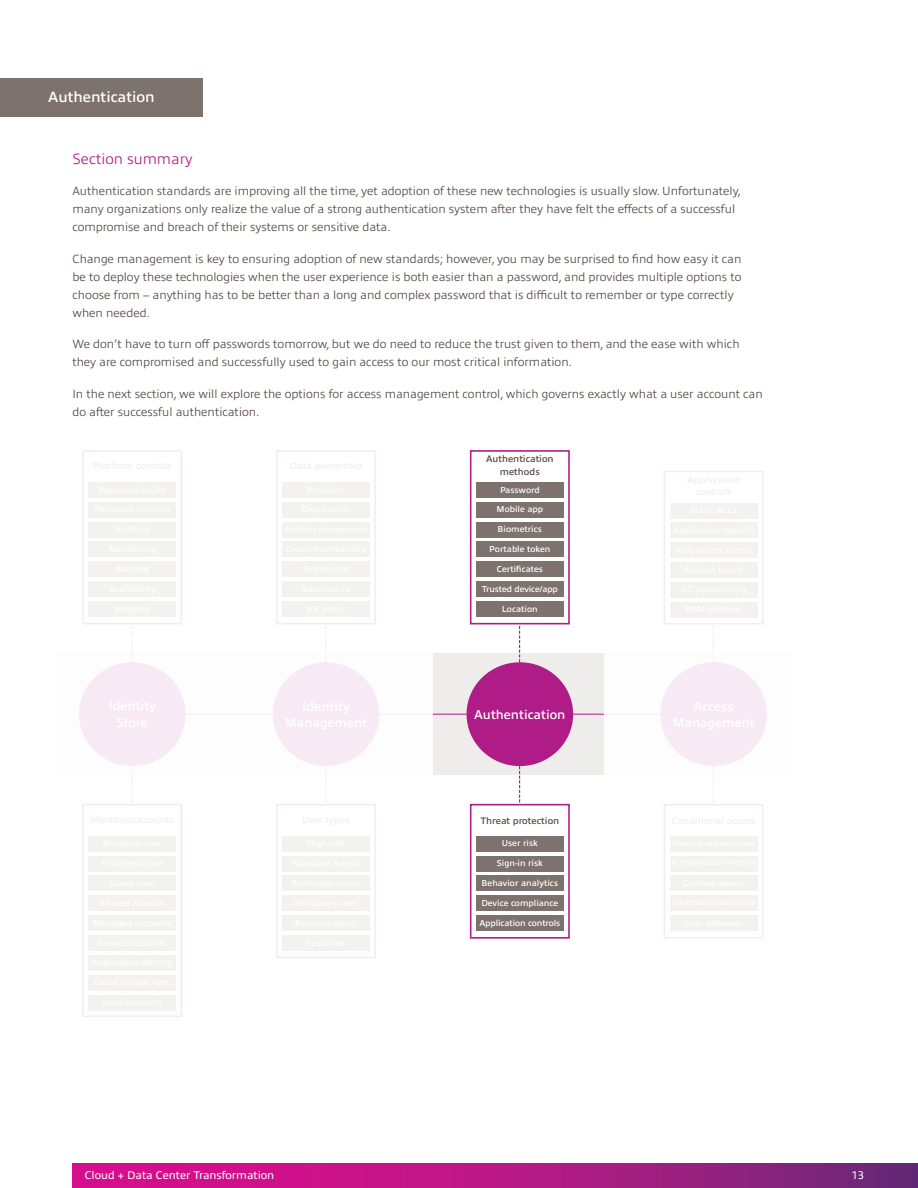
<style>
.page{position:relative;width:918px;height:1188px;background:#fff}
.page>*{position:absolute;margin:0;border:0;box-sizing:border-box;transform-origin:0 0}
.t1{font:600 15px "Allumi Pro";color:#fff}
.t2{font:300 15px "Allumi Pro";color:#b01c87}
.t3{font:600 12.75px "Allumi Pro";color:#fff}
.t4{font:300 12px/18px "Allumi Pro";color:#554742}
.t5{font:11.25px "Allumi Pro";color:#fff}
.t6{font:600 9.45px/12.8px "Allumi Pro";color:#554742;text-align:center}
.t7{font:600 8.7px "Allumi Pro";color:#fff}
</style>
<div class="page">
<div style="left:0;top:78px;width:202px;height:39px;background:#7d726d"></div>
<svg style="left:72px;top:1163px;width:846px;height:25px;background:#af1983"></svg>
<div style="left:54px;top:654px;width:739px;height:121px;background:#efedec"></div>
<svg style="left:519px;top:626px;width:1px;height:36px"></svg>
<svg style="left:519px;top:766px;width:1px;height:36px"></svg>
<div style="left:470px;top:804px;width:100px;height:135px;border:2px solid #b01c87"></div>
<div style="left:476px;top:836px;width:88px;height:16px;background:#7d726d"></div>
<div style="left:476px;top:856px;width:88px;height:15px;background:#7d726d"></div>
<div style="left:476px;top:876px;width:88px;height:15px;background:#7d726d"></div>
<div style="left:476px;top:895px;width:88px;height:16px;background:#7d726d"></div>
<div style="left:476px;top:915px;width:88px;height:16px;background:#7d726d"></div>
<div style="left:470px;top:450px;width:100px;height:174px;border:2px solid #b01c87"></div>
<div style="left:476px;top:482px;width:88px;height:16px;background:#7d726d"></div>
<div style="left:476px;top:502px;width:88px;height:16px;background:#7d726d"></div>
<div style="left:476px;top:522px;width:88px;height:16px;background:#7d726d"></div>
<div style="left:476px;top:542px;width:88px;height:15px;background:#7d726d"></div>
<div style="left:476px;top:561px;width:88px;height:16px;background:#7d726d"></div>
<div style="left:476px;top:581px;width:88px;height:16px;background:#7d726d"></div>
<div style="left:476px;top:601px;width:88px;height:16px;background:#7d726d"></div>
<hr style="left:371px;top:714px;width:105px;height:1px;background:#b01c87">
<hr style="left:563px;top:714px;width:105px;height:1px;background:#b01c87">
<div style="left:467px;top:662px;width:106px;height:104px;background:#b01c87;border-radius:50%"></div>
<svg style="left:54px;top:450px;width:379px;height:567px"></svg>
<svg style="left:604px;top:471px;width:189px;height:468px"></svg>
<p class="t1" style="left:48px;top:86px;width:108px">Authentication</p>
<p class="t2" style="left:72px;top:148px;width:122px">Section summary</p>
<p class="t4" style="left:72px;top:181px;width:670px">Authentication standards are improving all the time, yet adoption of these new technologies is usually slow. Unfortunately, many organizations only realize the value of a strong authentication system after they have felt the effects of a successful compromise and breach of their systems or sensitive data.</p>
<p class="t4" style="left:72px;top:249px;width:671px">Change management is key to ensuring adoption of new standards; however, you may be surprised to find how easy it can be to deploy these technologies when the user experience is both easier than a password, and provides multiple options to choose from – anything has to be better than a long and complex password that is difficult to remember or type correctly when needed.</p>
<p class="t4" style="left:72px;top:334px;width:669px">We don’t have to turn off passwords tomorrow, but we do need to reduce the trust given to them, and the ease with which they are compromised and successfully used to gain access to our most critical information.</p>
<p class="t4" style="left:72px;top:384px;width:692px">In the next section, we will explore the options for access management control, which governs exactly what a user account can do after successful authentication.</p>
<p class="t6" style="left:486px;top:452px;width:69px">Authentication methods</p>
<p class="t7" style="left:500px;top:483px;width:41px">Password</p>
<p class="t7" style="left:497px;top:503px;width:48px">Mobile app</p>
<p class="t7" style="left:498px;top:523px;width:46px">Biometrics</p>
<p class="t7" style="left:489px;top:543px;width:63px">Portable token</p>
<p class="t7" style="left:497px;top:562px;width:48px">Certificates</p>
<p class="t7" style="left:482px;top:582px;width:78px">Trusted device/app</p>
<p class="t7" style="left:502px;top:602px;width:37px">Location</p>
<p class="t3" style="left:474px;top:705px;width:93px">Authentication</p>
<p class="t6" style="left:480px;top:813px;width:80px">Threat protection</p>
<p class="t7" style="left:502px;top:837px;width:38px">User risk</p>
<p class="t7" style="left:497px;top:857px;width:48px">Sign-in risk</p>
<p class="t7" style="left:482px;top:877px;width:78px">Behavior analytics</p>
<p class="t7" style="left:481px;top:896px;width:78px">Device compliance</p>
<p class="t7" style="left:479px;top:916px;width:82px">Application controls</p>
<p class="t5" style="left:85px;top:1167px;width:191px">Cloud + Data Center Transformation</p>
<p class="t5" style="left:852px;top:1167px;width:14px">13</p>
</div>
